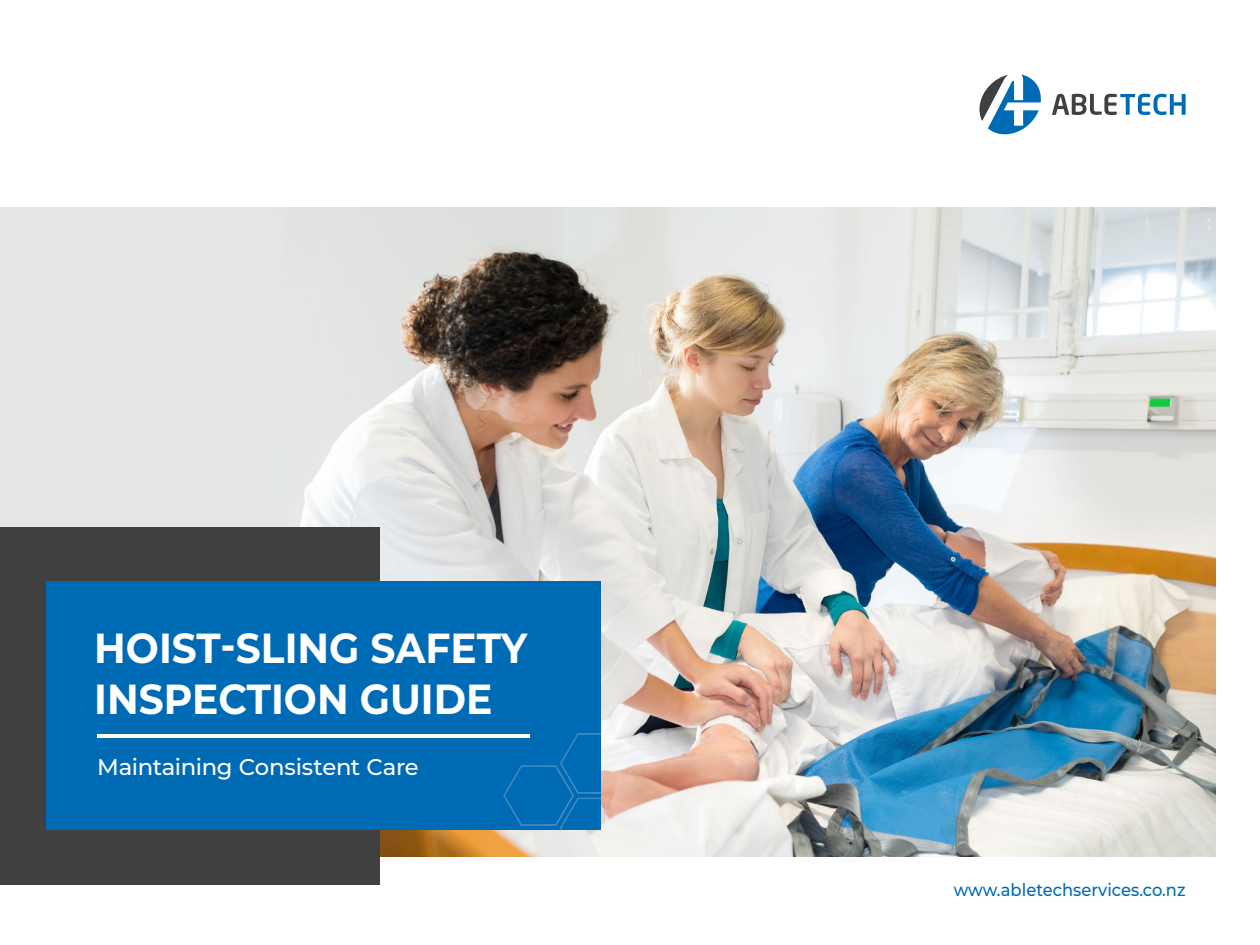
<style>
.page{position:relative;width:1260px;height:945px;background:#fff}
.page>*{position:absolute;margin:0;border:0;box-sizing:border-box;transform-origin:0 0}
.t1{font:700 42px "Montserrat";color:#fff;scale:.93 1}
.t2{font:500 22.75px "Montserrat";letter-spacing:-.015em;color:#fff}
.t3{font:500 17.5px "Montserrat";color:#006bb5;scale:.93 1}
</style>
<div class="page">
<svg style="left:1052px;top:94px;width:134px;height:21px"></svg>
<svg style="left:979px;top:74px;width:62px;height:60px"></svg>
<img style="left:0;top:207px;width:1215px;height:650px">
<div style="left:0;top:527px;width:379px;height:358px;background:#404040"></div>
<div style="left:46px;top:582px;width:554px;height:248px;background:#006bb5"></div>
<img style="left:504px;top:733px;width:96px;height:97px">
<hr style="left:97px;top:734px;width:433px;height:4px;background:#fff">
<p class="t1" style="left:94px;top:618px;width:467px">HOIST-SLING SAFETY</p>
<p class="t1" style="left:94px;top:669px;width:430px">INSPECTION GUIDE</p>
<p class="t2" style="left:97px;top:751px;width:323px">Maintaining Consistent Care</p>
<p class="t3" style="left:954px;top:878px;width:251px">www.abletechservices.co.nz</p>
</div>
